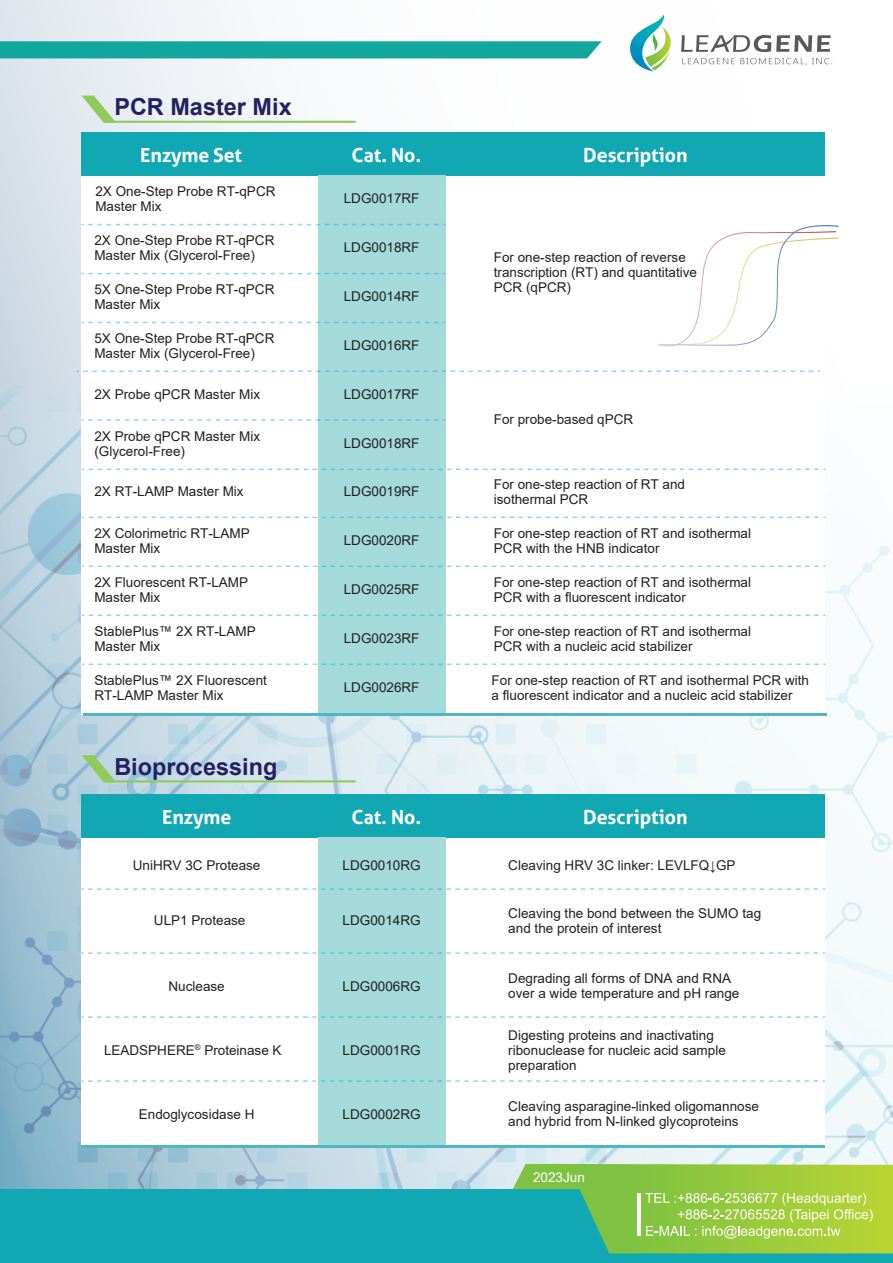
<style>
.page{position:relative;width:893px;height:1263px;background:#fff}
.page>*{position:absolute;margin:0;border:0;box-sizing:border-box;transform-origin:0 0}
.t1{font:700 23.4px "Arial";color:#252161}
.t2{font:700 19.5px "Aller";color:#fff}
.t3{font:13.5px/15px "Arial";color:#231f20}
.t4{font:13.5px "Arial";color:#fff}
</style>
<div class="page">
<svg style="left:0;top:0;width:833px;height:385px"></svg>
<img style="left:0;top:385px;width:893px;height:804px">
<div style="left:81px;top:175px;width:744px;height:539px;background:#fff"></div>
<div style="left:81px;top:132px;width:237px;height:43px;background:#11a8b4"></div>
<div style="left:318px;top:132px;width:127px;height:43px;background:#11a8b4"></div>
<div style="left:445px;top:132px;width:380px;height:43px;background:#11a8b4"></div>
<div style="left:318px;top:175px;width:127px;height:538px;background:#a4dada"></div>
<svg style="left:82px;top:469px;width:743px;height:1px"></svg>
<svg style="left:82px;top:517px;width:743px;height:1px"></svg>
<svg style="left:82px;top:565px;width:743px;height:2px"></svg>
<svg style="left:82px;top:614px;width:743px;height:2px"></svg>
<svg style="left:82px;top:663px;width:743px;height:2px"></svg>
<svg style="left:81px;top:273px;width:364px;height:1px"></svg>
<svg style="left:81px;top:322px;width:364px;height:1px"></svg>
<svg style="left:81px;top:224px;width:364px;height:1px"></svg>
<svg style="left:81px;top:419px;width:364px;height:2px"></svg>
<hr style="left:83px;top:713px;width:743px;height:3px;background:#51b6c0">
<svg style="left:77px;top:370px;width:743px;height:2px"></svg>
<div style="left:81px;top:837px;width:744px;height:308px;background:#fff"></div>
<div style="left:81px;top:794px;width:237px;height:43px;background:#11a8b4"></div>
<div style="left:318px;top:794px;width:127px;height:43px;background:#11a8b4"></div>
<div style="left:445px;top:794px;width:380px;height:43px;background:#11a8b4"></div>
<div style="left:318px;top:837px;width:127px;height:308px;background:#a4dada"></div>
<hr style="left:81px;top:1145px;width:744px;height:3px;background:#51b6c0">
<svg style="left:81px;top:1016px;width:744px;height:2px"></svg>
<svg style="left:81px;top:1080px;width:744px;height:2px"></svg>
<svg style="left:81px;top:952px;width:744px;height:2px"></svg>
<svg style="left:81px;top:888px;width:744px;height:2px"></svg>
<svg style="left:0;top:41px;width:602px;height:17px;background:#18a99f"></svg>
<svg style="left:682px;top:58px;width:150px;height:7px"></svg>
<svg style="left:630px;top:15px;width:44px;height:57px"></svg>
<svg style="left:681px;top:35px;width:150px;height:17px"></svg>
<hr style="left:104px;top:121px;width:252px;height:2px;background:#90c95c">
<svg style="left:81px;top:96px;width:35px;height:27px"></svg>
<hr style="left:104px;top:780px;width:252px;height:2px;background:#90c95c">
<svg style="left:81px;top:755px;width:35px;height:27px"></svg>
<div style="left:0;top:1189px;width:893px;height:74px;background:#11a8b4"></div>
<svg style="left:513px;top:1164px;width:380px;height:89px"></svg>
<hr style="left:637px;top:1193px;width:4px;height:43px;background:#fff">
<svg style="left:658px;top:225px;width:181px;height:121px"></svg>
<h1 class="t1" style="left:114px;top:90px;width:179px">PCR Master Mix</h1>
<h2 class="t2" style="left:140px;top:143px;width:103px">Enzyme Set</h2>
<h2 class="t2" style="left:352px;top:143px;width:71px">Cat. No.</h2>
<h2 class="t2" style="left:583px;top:143px;width:106px">Description</h2>
<p class="t3" style="left:95px;top:184px;width:182px">2X One-Step Probe RT-qPCR<br>Master Mix</p>
<p class="t3" style="left:344px;top:191px;width:77px">LDG0017RF</p>
<p class="t3" style="left:94px;top:233px;width:182px">2X One-Step Probe RT-qPCR<br>Master Mix (Glycerol-Free)</p>
<p class="t3" style="left:94px;top:281px;width:182px">5X One-Step Probe RT-qPCR<br>Master Mix</p>
<p class="t3" style="left:94px;top:330px;width:182px">5X One-Step Probe RT-qPCR<br>Master Mix (Glycerol-Free)</p>
<p class="t3" style="left:94px;top:387px;width:167px">2X Probe qPCR Master Mix</p>
<p class="t3" style="left:94px;top:428px;width:167px">2X Probe qPCR Master Mix (Glycerol-Free)</p>
<p class="t3" style="left:94px;top:484px;width:151px">2X RT-LAMP Master Mix</p>
<p class="t3" style="left:94px;top:525px;width:157px">2X Colorimetric RT-LAMP<br>Master Mix</p>
<p class="t3" style="left:94px;top:575px;width:155px">2X Fluorescent RT-LAMP<br>Master Mix</p>
<p class="t3" style="left:94px;top:624px;width:163px">StablePlus™ 2X RT-LAMP<br>Master Mix</p>
<p class="t3" style="left:94px;top:672px;width:174px">StablePlus™ 2X Fluorescent<br>RT-LAMP Master Mix</p>
<h1 class="t1" style="left:114px;top:750px;width:165px">Bioprocessing</h1>
<p class="t3" style="left:344px;top:240px;width:77px">LDG0018RF</p>
<p class="t3" style="left:344px;top:289px;width:77px">LDG0014RF</p>
<p class="t3" style="left:344px;top:338px;width:77px">LDG0016RF</p>
<p class="t3" style="left:344px;top:387px;width:77px">LDG0017RF</p>
<p class="t3" style="left:344px;top:436px;width:77px">LDG0018RF</p>
<p class="t3" style="left:344px;top:484px;width:77px">LDG0019RF</p>
<p class="t3" style="left:344px;top:533px;width:77px">LDG0020RF</p>
<p class="t3" style="left:344px;top:582px;width:77px">LDG0025RF</p>
<p class="t3" style="left:344px;top:631px;width:77px">LDG0023RF</p>
<p class="t3" style="left:344px;top:680px;width:77px">LDG0026RF</p>
<p class="t3" style="left:494px;top:250px;width:205px">For one-step reaction of reverse transcription (RT) and quantitative<br>PCR (qPCR)</p>
<p class="t3" style="left:494px;top:412px;width:141px">For probe-based qPCR</p>
<p class="t3" style="left:494px;top:476px;width:193px">For one-step reaction of RT and isothermal PCR</p>
<p class="t3" style="left:494px;top:525px;width:259px">For one-step reaction of RT and isothermal<br>PCR with the HNB indicator</p>
<p class="t3" style="left:494px;top:574px;width:259px">For one-step reaction of RT and isothermal<br>PCR with a fluorescent indicator</p>
<p class="t3" style="left:494px;top:623px;width:259px">For one-step reaction of RT and isothermal<br>PCR with a nucleic acid stabilizer</p>
<p class="t3" style="left:492px;top:673px;width:319px">For one-step reaction of RT and isothermal PCR with a fluorescent indicator and a nucleic acid stabilizer</p>
<h2 class="t2" style="left:162px;top:805px;width:71px">Enzyme</h2>
<h2 class="t2" style="left:352px;top:805px;width:71px">Cat. No.</h2>
<h2 class="t2" style="left:583px;top:805px;width:106px">Description</h2>
<p class="t3" style="left:133px;top:857px;width:129px">UniHRV 3C Protease</p>
<p class="t3" style="left:508px;top:857px;width:229px">Cleaving HRV 3C linker: LEVLFQ↓GP</p>
<p class="t3" style="left:343px;top:857px;width:80px">LDG0010RG</p>
<p class="t3" style="left:154px;top:913px;width:93px">ULP1 Protease</p>
<p class="t3" style="left:343px;top:913px;width:80px">LDG0014RG</p>
<p class="t3" style="left:169px;top:978px;width:58px">Nuclease</p>
<p class="t3" style="left:343px;top:978px;width:80px">LDG0006RG</p>
<p class="t3" style="left:104px;top:1042px;width:179px">LEADSPHERE<sup>®</sup> Proteinase K</p>
<p class="t3" style="left:343px;top:1042px;width:80px">LDG0001RG</p>
<p class="t3" style="left:139px;top:1106px;width:117px">Endoglycosidase H</p>
<p class="t3" style="left:343px;top:1106px;width:80px">LDG0002RG</p>
<p class="t3" style="left:508px;top:905px;width:254px">Cleaving the bond between the SUMO tag and the protein of interest</p>
<p class="t3" style="left:508px;top:971px;width:233px">Degrading all forms of DNA and RNA over a wide temperature and pH range</p>
<p class="t3" style="left:508px;top:1027px;width:219px">Digesting proteins and inactivating ribonuclease for nucleic acid sample preparation</p>
<p class="t3" style="left:508px;top:1099px;width:252px">Cleaving asparagine-linked oligomannose and hybrid from N-linked glycoproteins</p>
<p class="t4" style="left:533px;top:1168px;width:53px">2023Jun</p>
</div>
